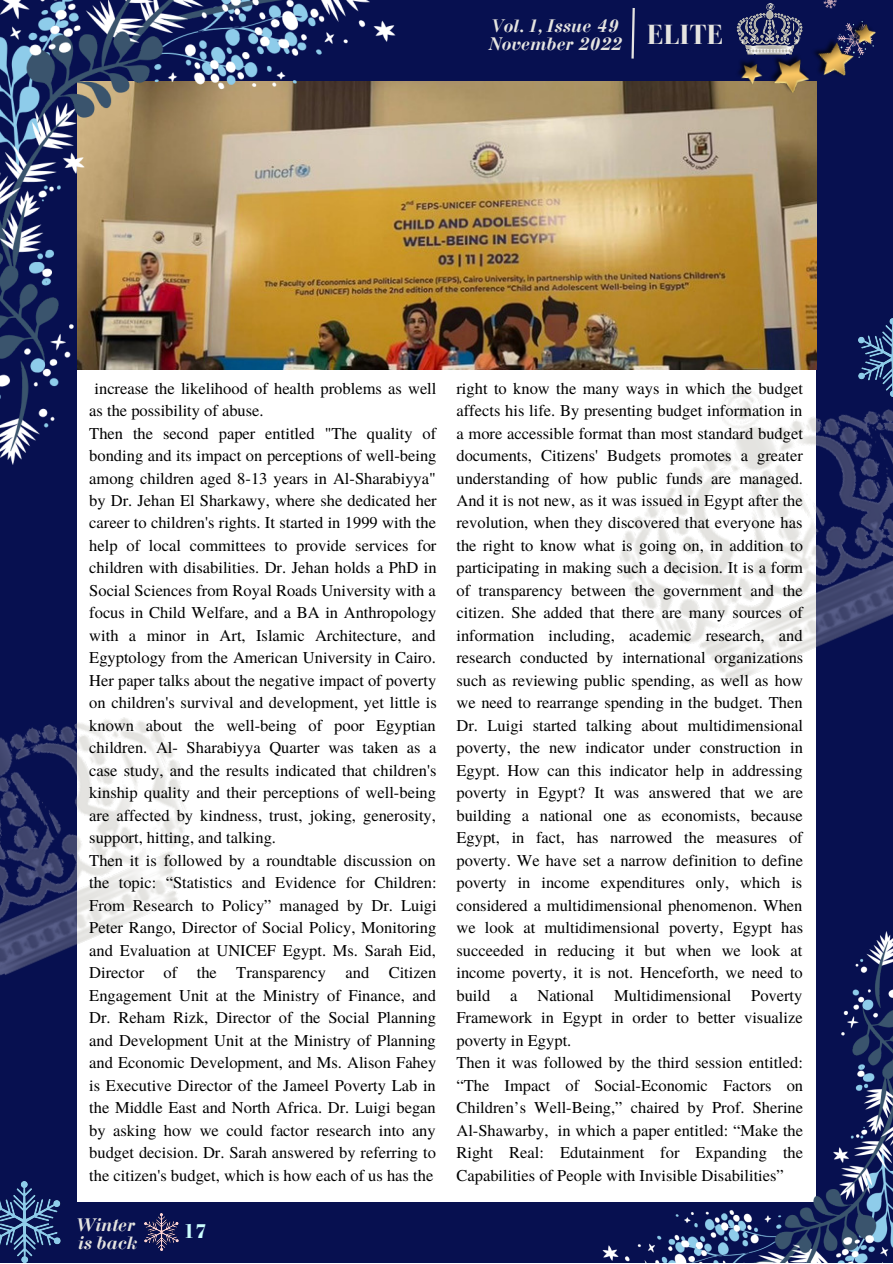
<style>
.page{position:relative;width:893px;height:1264px;background:#fff}
.page>*{position:absolute;margin:0;border:0;box-sizing:border-box;transform-origin:0 0}
.t1{font:700 28.5px "Bodoni FLF";color:#e5e4e0}
.t2{font:700 21px "Bodoni";color:#ccfffe}
.t3{font:italic 700 18.9px/18px "Bodoni";color:#e5e4e0}
.t4{font:16.5px/22.5px "Te X Gyre Termes";color:#000}
</style>
<div class="page">
<div style="left:0;top:0;width:892px;height:1262px;background:#071050"></div>
<div style="left:77px;top:82px;width:739px;height:1119px;background:#fff"></div>
<img style="left:395px;top:82px;width:421px;height:287px">
<img style="left:555px;top:301px;width:337px;height:383px">
<img style="left:823px;top:0;width:14px;height:9px">
<img style="left:857px;top:318px;width:35px;height:78px">
<img style="left:0;top:0;width:395px;height:464px">
<img style="left:0;top:1181px;width:60px;height:81px">
<img style="left:602px;top:931px;width:290px;height:331px">
<img style="left:144px;top:1213px;width:34px;height:37px">
<img style="left:736px;top:3px;width:63px;height:46px">
<img style="left:731px;top:49px;width:79px;height:50px">
<img style="left:799px;top:20px;width:77px;height:70px">
<svg style="left:631px;top:8px;width:4px;height:51px"></svg>
<img style="left:0;top:717px;width:186px;height:259px">
<p class="t3" style="left:488px;top:18px;width:134px">Vol.1, Issue 49<br>November 2022</p>
<h1 class="t1" style="left:647px;top:19px;width:77px">ELITE</h1>
<p class="t4" style="left:89px;top:376px;width:349px;text-indent:5px">increase the likelihood of health problems as well as the possibility of abuse.<br>Then the second paper entitled "The quality of bonding and its impact on perceptions of well-being among children aged 8-13 years in Al-Sharabiyya" by Dr. Jehan El Sharkawy, where she dedicated her career to children's rights. It started in 1999 with the help of local committees to provide services for children with disabilities. Dr. Jehan holds a PhD in Social Sciences from Royal Roads University with a focus in Child Welfare, and a BA in Anthropology with a minor in Art, Islamic Architecture, and Egyptology from the American University in Cairo.<br>Her paper talks about the negative impact of poverty on children's survival and development, yet little is known about the well-being of poor Egyptian children. Al- Sharabiyya Quarter was taken as a case study, and the results indicated that children's kinship quality and their perceptions of well-being are affected by kindness, trust, joking, generosity, support, hitting, and talking.<br>Then it is followed by a roundtable discussion on the topic: “Statistics and Evidence for Children:<br>From Research to Policy” managed by Dr. Luigi Peter Rango, Director of Social Policy, Monitoring and Evaluation at UNICEF Egypt. Ms. Sarah Eid, Director of the Transparency and Citizen Engagement Unit at the Ministry of Finance, and Dr. Reham Rizk, Director of the Social Planning and Development Unit at the Ministry of Planning and Economic Development, and Ms. Alison Fahey is Executive Director of the Jameel Poverty Lab in the Middle East and North Africa. Dr. Luigi began by asking how we could factor research into any budget decision. Dr. Sarah answered by referring to the citizen's budget, which is how each of us has the</p>
<p class="t4" style="left:456px;top:376px;width:348px">right to know the many ways in which the budget affects his life. By presenting budget information in a more accessible format than most standard budget documents, Citizens' Budgets promotes a greater understanding of how public funds are managed.<br>And it is not new, as it was issued in Egypt after the revolution, when they discovered that everyone has the right to know what is going on, in addition to participating in making such a decision. It is a form of transparency between the government and the citizen. She added that there are many sources of information including, academic research, and research conducted by international organizations such as reviewing public spending, as well as how we need to rearrange spending in the budget. Then Dr. Luigi started talking about multidimensional poverty, the new indicator under construction in Egypt. How can this indicator help in addressing poverty in Egypt? It was answered that we are building a national one as economists, because Egypt, in fact, has narrowed the measures of poverty. We have set a narrow definition to define poverty in income expenditures only, which is considered a multidimensional phenomenon. When we look at multidimensional poverty, Egypt has succeeded in reducing it but when we look at income poverty, it is not. Henceforth, we need to build a National Multidimensional Poverty Framework in Egypt in order to better visualize poverty in Egypt.<br>Then it was followed by the third session entitled: “The Impact of Social-Economic Factors on Children’s Well-Being,” chaired by Prof. Sherine Al-Shawarby, in which a paper entitled: “Make the Right Real: Edutainment for Expanding the Capabilities of People with Invisible Disabilities”</p>
<p class="t3" style="left:77px;top:1215px;width:62px">Winter is back</p>
<p class="t2" style="left:183px;top:1217px;width:25px">17</p>
</div>
